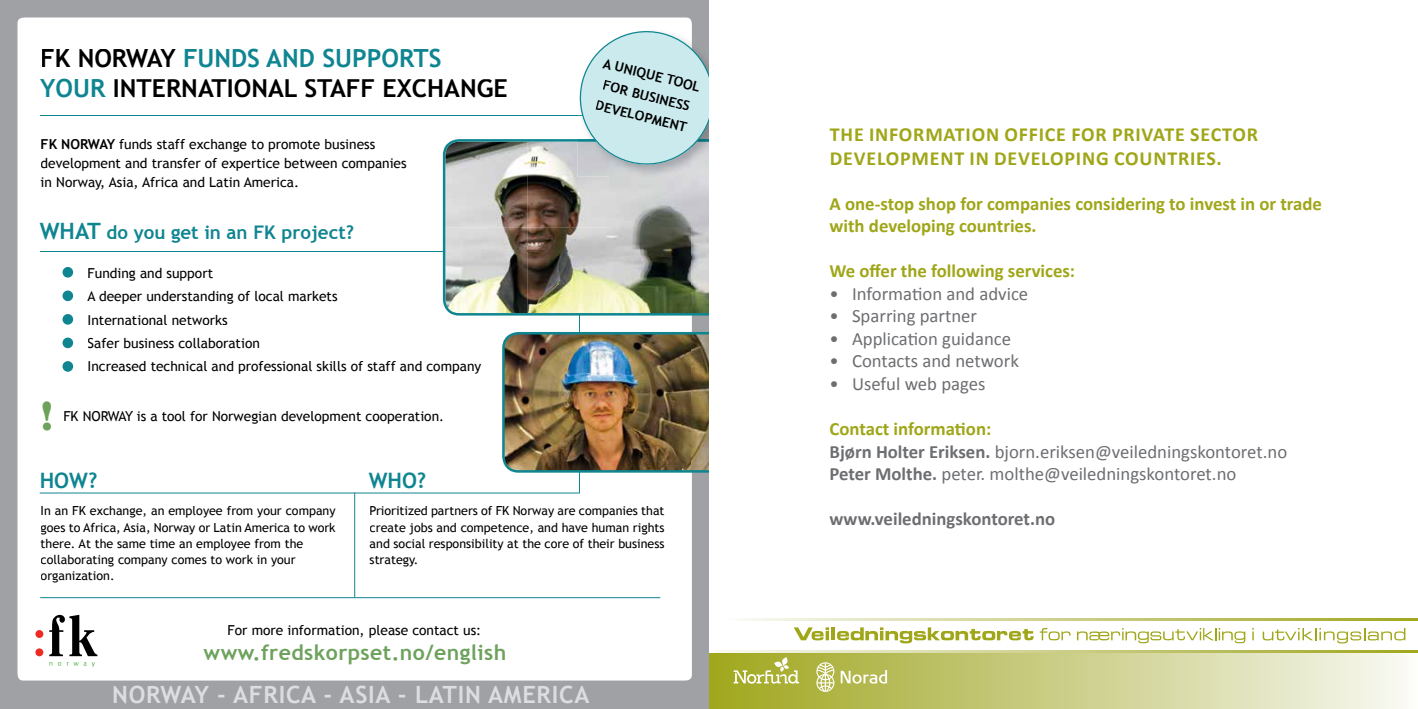
<style>
.page{position:relative;width:1418px;height:709px;background:#fff}
.page>*{position:absolute;margin:0;border:0;box-sizing:border-box;transform-origin:0 0}
.t1{font:37.5px "Stencil Std";color:#6da25c}
.t2{font:700 25px/30px "Trebuchet MS";color:#000}
.t3{font:700 23.75px "Trebuchet MS";letter-spacing:.03em;color:#dcddde}
.t4{font:700 21.25px "Trebuchet MS";letter-spacing:.02em;color:#6da25c}
.t5{font:700 21.25px "Trebuchet MS";color:#0f8591}
.t6{font:700 20px/24px "Calibri";letter-spacing:.04em;color:#9fa617}
.t7{font:18.75px/22.5px "Calibri";color:#6d6e71}
.t8{font:700 18.75px/22.5px "Calibri";color:#9fa617}
.t9{font:700 18.75px "Calibri";color:#6d6e71}
.t10{font:700 18.75px "Trebuchet MS";color:#0f8591}
.t11{font:13.75px/23.4px "Trebuchet MS";color:#000}
.t12{font:700 13.75px/21.2px "Trebuchet MS";color:#000}
.t13{font:12.5px/16.2px "Trebuchet MS";color:#000}
.s1{color:#0f8591}
.s2{font-weight:700}
.s3{font-size:22.5px}
.s4{font-weight:700;color:#9fa617}
</style>
<div class="page">
<div style="left:709px;top:652px;width:708px;height:57px;background:linear-gradient(to right,#a0a61e,#f8f8f3)"></div>
<svg style="left:716px;top:652px;width:701px;height:2px"></svg>
<svg style="left:741px;top:618px;width:676px;height:3px;background:#cbce87"></svg>
<svg style="left:719px;top:650px;width:698px;height:2px"></svg>
<svg style="left:793px;top:627px;width:36px;height:13px"></svg>
<hr style="left:831px;top:627px;width:4px;height:13px;background:#9fa617">
<svg style="left:837px;top:627px;width:196px;height:16px"></svg>
<svg style="left:1039px;top:628px;width:31px;height:12px"></svg>
<svg style="left:1076px;top:628px;width:169px;height:15px"></svg>
<svg style="left:840px;top:670px;width:47px;height:13px"></svg>
<svg style="left:816px;top:662px;width:18px;height:30px"></svg>
<svg style="left:733px;top:657px;width:66px;height:26px;background:#babf5d"></svg>
<svg style="left:1262px;top:628px;width:143px;height:15px"></svg>
<svg style="left:0;top:0;width:709px;height:681px"></svg>
<hr style="left:40px;top:115px;width:582px;height:1px;background:#0f8591">
<svg style="left:105px;top:79px;width:1px;height:19px"></svg>
<div style="left:35px;top:630px;width:8px;height:8px;background:#ee2a24;border-radius:50%"></div>
<div style="left:35px;top:648px;width:8px;height:8px;background:#ee2a24;border-radius:50%"></div>
<svg style="left:49px;top:615px;width:48px;height:41px"></svg>
<svg style="left:67px;top:662px;width:28px;height:5px"></svg>
<img style="left:443px;top:139px;width:266px;height:176px">
<img style="left:577px;top:171px;width:132px;height:6px">
<svg style="left:573px;top:24px;width:136px;height:147px"></svg>
<img style="left:502px;top:332px;width:207px;height:140px">
<div style="left:62px;top:267px;width:11px;height:10px;background:#0f8591;border-radius:50%"></div>
<div style="left:62px;top:290px;width:11px;height:11px;background:#0f8591;border-radius:50%"></div>
<div style="left:62px;top:314px;width:11px;height:11px;background:#0f8591;border-radius:50%"></div>
<div style="left:62px;top:337px;width:11px;height:11px;background:#0f8591;border-radius:50%"></div>
<div style="left:62px;top:361px;width:11px;height:11px;background:#0f8591;border-radius:50%"></div>
<hr style="left:354px;top:492px;width:1px;height:105px;background:#0f8591">
<hr style="left:40px;top:597px;width:620px;height:1px;background:#0f8591">
<div style="left:0;top:681px;width:709px;height:28px;background:#9fa1a4"></div>
<hr style="left:40px;top:492px;width:540px;height:1px;background:#0f8591">
<h2 class="t2" style="left:40px;top:43px;width:469px">FK NORWAY <span class="s1">FUNDS AND SUPPORTS<br>YOUR</span> INTERNATIONAL STAFF EXCHANGE</h2>
<p class="t11" style="left:41px;top:135px;width:367px;line-height:18.8px"><span class="s2">FK NORWAY</span> funds staff exchange to promote business development and transfer of expertice between companies in Norway, Asia, Africa and Latin America.</p>
<h3 class="t10" style="left:40px;top:221px;width:316px"><span class="s3">WHAT</span> do you get in an FK project?</h3>
<h1 class="t1" style="left:40px;top:391px;width:16px">!</h1>
<p class="t11" style="left:88px;top:261px;width:395px">Funding and support<br>A deeper understanding of local markets<br>International networks<br>Safer business collaboration<br>Increased technical and professional skills of staff and company</p>
<p class="t11" style="left:63px;top:405px;width:382px">FK NORWAY is a tool for Norwegian development cooperation.</p>
<h3 class="t5" style="left:40px;top:467px;width:59px">HOW?</h3>
<h3 class="t5" style="left:369px;top:467px;width:59px">WHO?</h3>
<p class="t12" style="left:606px;top:52px;width:101px;rotate:14deg">A UNIQUE TOOL<br>FOR BUSINESS<br>DEVELOPMENT</p>
<p class="t13" style="left:41px;top:503px;width:296px">In an FK exchange, an employee from your company goes to Africa, Asia, Norway or Latin America to work there. At the same time an employee from the collaborating company comes to work in your organization.</p>
<p class="t13" style="left:369px;top:503px;width:296px;text-align:justify">Prioritized partners of FK Norway are companies that create jobs and competence, and have human rights and social responsibility at the core of their business strategy.</p>
<p class="t11" style="left:227px;top:619px;width:255px">For more information, please contact us:</p>
<h3 class="t4" style="left:203px;top:639px;width:304px">www.fredskorpset.no/english</h3>
<h3 class="t3" style="left:112px;top:679px;width:478px">NORWAY - AFRICA - ASIA - LATIN AMERICA</h3>
<h3 class="t6" style="left:830px;top:122px;width:429px">THE INFORMATION OFFICE FOR PRIVATE SECTOR<br>DEVELOPMENT IN DEVELOPING COUNTRIES.</h3>
<h3 class="t8" style="left:829px;top:192px;width:494px">A one-stop shop for companies considering to invest in or trade with developing countries.</h3>
<h3 class="t8" style="left:829px;top:260px;width:247px">We offer the following services:</h3>
<h3 class="t7" style="left:829px;top:282px;width:200px">• Information and advice</h3>
<h3 class="t7" style="left:829px;top:305px;width:149px">• Sparring partner</h3>
<h3 class="t7" style="left:829px;top:327px;width:183px">• Application guidance</h3>
<h3 class="t7" style="left:829px;top:350px;width:191px">• Contacts and network</h3>
<h3 class="t7" style="left:829px;top:372px;width:157px">• Useful web pages</h3>
<h3 class="t7" style="left:829px;top:417px;width:459px"><span class="s4">Contact information:<br></span><span class="s2">Bjørn Holter Eriksen.</span> bjorn.eriksen@veiledningskontoret.no<br><span class="s2">Peter Molthe.</span> peter. molthe@veiledningskontoret.no</h3>
<h3 class="t9" style="left:829px;top:507px;width:227px">www.veiledningskontoret.no</h3>
</div>
